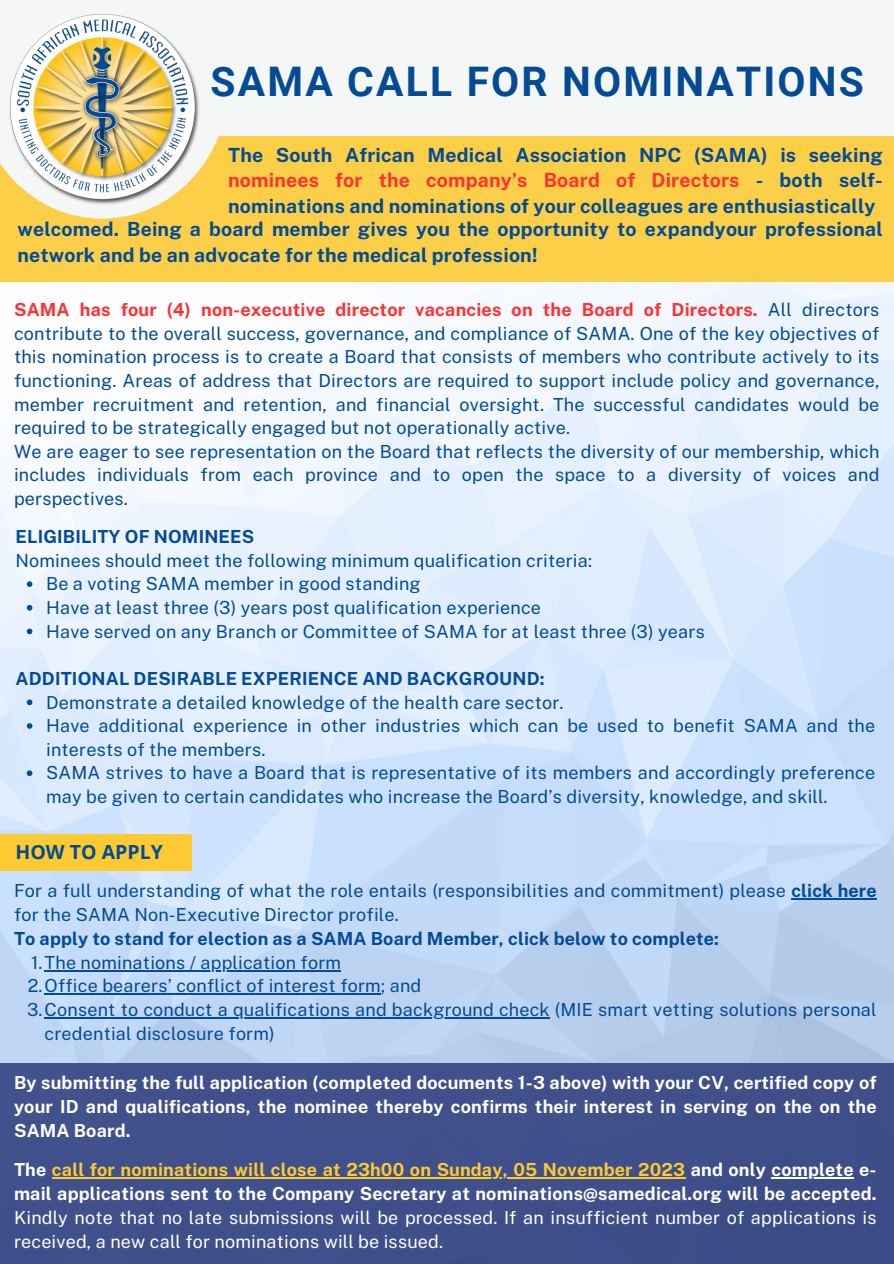
<style>
.page{position:relative;width:894px;height:1264px;background:#fff}
.page>*{position:absolute;margin:0;border:0;box-sizing:border-box;transform-origin:0 0}
.t1{font:700 40.8px "Roboto";letter-spacing:.055em;color:#034b95}
.t2{font:700 19.5px/25.8px "Public Sans";letter-spacing:.01em;color:#034b95;text-align:justify}
.t3{font:700 19.5px "Open Sans";color:#034b95}
.t4{font:18px/23.7px "Public Sans";letter-spacing:.01em;color:#034b95}
.t5{font:18px/23.7px "Public Sans";letter-spacing:.01em;color:#fff;text-align:justify}
.t6{font:700 18px/23.7px "Public Sans";letter-spacing:.01em;color:#fff;text-align:justify}
.t7{font:700 18px "Public Sans";letter-spacing:.01em;color:#034b95}
.s1{color:#ff3131}
.s2{font-weight:700;color:#ff3131}
.s3{font-weight:700}
.s4{font-weight:700;color:#fdca31}
</style>
<div class="page">
<img style="left:0;top:282px;width:893px;height:781px">
<div style="left:0;top:136px;width:893px;height:146px;background:#fccf48"></div>
<svg style="left:0;top:136px;width:219px;height:83px"></svg>
<img style="left:8px;top:13px;width:193px;height:193px">
<div style="left:0;top:834px;width:191px;height:36px;background:#fdca31"></div>
<div style="left:0;top:1063px;width:893px;height:200px;background:#3f508b"></div>
<hr style="left:45px;top:969px;width:296px;height:2px;background:#034b95">
<hr style="left:45px;top:993px;width:336px;height:1px;background:#034b95">
<svg style="left:45px;top:1017px;width:12px;height:1px"></svg>
<hr style="left:57px;top:1017px;width:492px;height:1px;background:#034b95">
<hr style="left:791px;top:898px;width:85px;height:1px;background:#034b95">
<hr style="left:52px;top:1177px;width:633px;height:1px;background:#fdca31">
<hr style="left:771px;top:1177px;width:82px;height:1px;background:#fff">
<svg style="left:27px;top:581px;width:5px;height:6px"></svg>
<svg style="left:27px;top:605px;width:5px;height:5px"></svg>
<svg style="left:27px;top:628px;width:5px;height:6px"></svg>
<svg style="left:27px;top:699px;width:5px;height:6px"></svg>
<svg style="left:27px;top:723px;width:5px;height:5px"></svg>
<svg style="left:27px;top:770px;width:5px;height:6px"></svg>
<p class="t1" style="left:210px;top:58px;width:654px">SAMA CALL FOR NOMINATIONS</p>
<p class="t2" style="left:228px;top:141px;width:656px">The South African Medical Association NPC (SAMA) is seeking <span class="s1">nominees for the company’s Board of Directors</span> - both self&shy;nominations and nominations of your colleagues are enthusiastically</p>
<p class="t2" style="left:17px;top:216px;width:866px">welcomed. Being a board member gives you the opportunity to expandyour professional network and be an advocate for the medical profession!</p>
<p class="t4" style="left:14px;top:297px;width:866px;text-align:justify"><span class="s2">SAMA has four (4) non-executive director vacancies on the Board of Directors.</span> All directors contribute to the overall success, governance, and compliance of SAMA. One of the key objectives of this nomination process is to create a Board that consists of members who contribute actively to its functioning. Areas of address that Directors are required to support include policy and governance, member recruitment and retention, and financial oversight. The successful candidates would be required to be strategically engaged but not operationally active.</p>
<p class="t4" style="left:14px;top:439px;width:866px;text-align:justify">We are eager to see representation on the Board that reflects the diversity of our membership, which includes individuals from each province and to open the space to a diversity of voices and perspectives.</p>
<p class="t7" style="left:16px;top:526px;width:240px">ELIGIBILITY OF NOMINEES</p>
<p class="t4" style="left:16px;top:548px;width:578px">Nominees should meet the following minimum qualification criteria:</p>
<p class="t4" style="left:46px;top:572px;width:376px">Be a voting SAMA member in good standing</p>
<p class="t4" style="left:46px;top:595px;width:496px">Have at least three (3) years post qualification experience</p>
<p class="t4" style="left:46px;top:619px;width:660px">Have served on any Branch or Committee of SAMA for at least three (3) years</p>
<p class="t7" style="left:16px;top:667px;width:530px">ADDITIONAL DESIRABLE EXPERIENCE AND BACKGROUND:</p>
<p class="t4" style="left:46px;top:690px;width:519px">Demonstrate a detailed knowledge of the health care sector.</p>
<p class="t4" style="left:46px;top:713px;width:830px">Have additional experience in other industries which can be used to benefit SAMA and the interests of the members.</p>
<p class="t4" style="left:46px;top:761px;width:830px">SAMA strives to have a Board that is representative of its members and accordingly preference may be given to certain candidates who increase the Board’s diversity, knowledge, and skill.</p>
<p class="t3" style="left:16px;top:838px;width:149px">HOW TO APPLY</p>
<p class="t4" style="left:14px;top:879px;width:863px">For a full understanding of what the role entails (responsibilities and commitment) please <span class="s3">click here </span>for the SAMA Non-Executive Director profile.</p>
<p class="t7" style="left:14px;top:927px;width:706px">To apply to stand for election as a SAMA Board Member, click below to complete:</p>
<p class="t4" style="left:31px;top:950px;width:311px">1.The nominations / application form</p>
<p class="t4" style="left:28px;top:974px;width:395px">2.Office bearers’ conflict of interest form; and</p>
<p class="t4" style="left:45px;top:997px;width:833px;text-indent:-18px">3.Consent to conduct a qualifications and background check (MIE smart vetting solutions personal credential disclosure form)</p>
<p class="t6" style="left:14px;top:1070px;width:863px">By submitting the full application (completed documents 1-3 above) with your CV, certified copy of your ID and qualifications, the nominee thereby confirms their interest in serving on the on the SAMA Board.</p>
<p class="t5" style="left:14px;top:1157px;width:863px"><span class="s3">The</span> <span class="s4">call for nominations will close at 23h00 on Sunday, 05 November 2023</span> <span class="s3">and only complete e&shy;mail applications sent to the Company Secretary at nominations@samedical.org will be accepted.<br></span>Kindly note that no late submissions will be processed. If an insufficient number of applications is received, a new call for nominations will be issued.</p>
</div>
